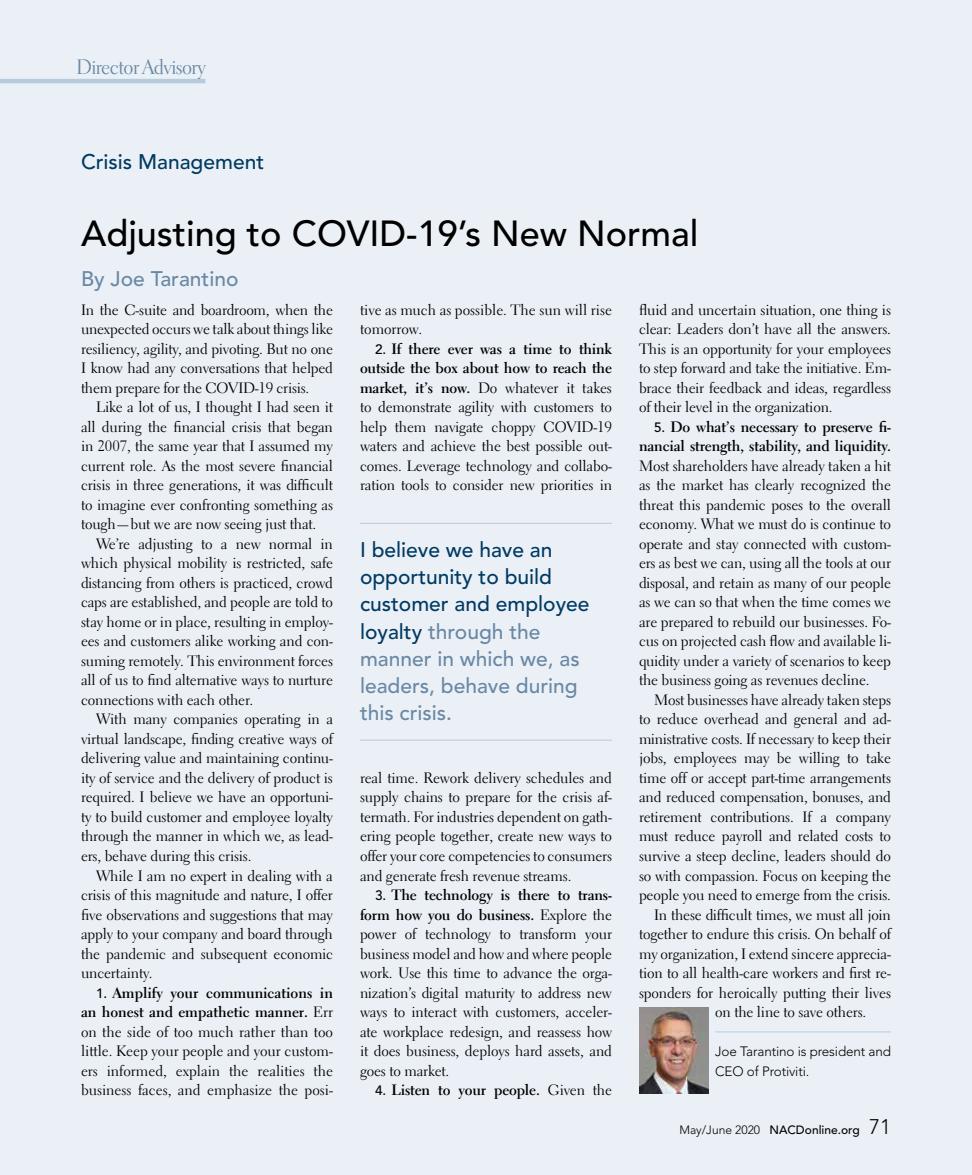
<style>
.page{position:relative;width:972px;height:1175px;background:#fff}
.page>*{position:absolute;margin:0;border:0;box-sizing:border-box;transform-origin:0 0}
.t1{font:500 36px "Avenir";color:#000}
.t2{font:500 21px/27px "Avenir";color:#003a63}
.t3{font:21px "Electra LH Display";letter-spacing:.005em;color:#6988a5}
.t4{font:500 21px "Avenir";color:#6988a5}
.t5{font:15px/19.5px "Electra LH";letter-spacing:-.01em;color:#000;text-align:justify}
.t6{font:700 15px/19.5px "Electra LH";letter-spacing:-.01em;color:#000;text-align:right}
.t7{font:300 13.5px/19.5px "Avenir";letter-spacing:-.01em;color:#000}
.t8{font:500 12px "Avenir";color:#000}
.s1{font-family:"Avenir";font-weight:500;font-size:13.5px}
.s2{font-weight:700}
.s3{color:#6988a5}
.s4{font-weight:400}
.s5{font-weight:300}
.s6{font-weight:300;font-size:21px}
</style>
<div class="page">
<div style="left:0;top:0;width:972px;height:1174px;background:#ebf0f6"></div>
<hr style="left:0;top:79px;width:205px;height:4px;background:#b5cbdf">
<hr style="left:715px;top:1031px;width:176px;height:1px;background:#b5cbdf">
<img style="left:639px;top:1007px;width:69px;height:87px">
<hr style="left:360px;top:523px;width:252px;height:1px;background:#b5cbdf">
<hr style="left:360px;top:739px;width:252px;height:1px;background:#b5cbdf">
<h2 class="t3" style="left:77px;top:54px;width:130px">Director Advisory</h2>
<h2 class="t2" style="left:81px;top:149px;width:185px">Crisis Management</h2>
<h1 class="t1" style="left:81px;top:212px;width:619px">Adjusting to COVID-19’s New Normal</h1>
<h2 class="t4" style="left:81px;top:267px;width:159px">By Joe Tarantino</h2>
<p class="t5" style="left:81px;top:300px;width:254px">In the C-suite and boardroom, when the unexpected occurs we talk about things like resiliency, agility, and pivoting. But no one I know had any conversations that helped them prepare for the COVID-19 crisis.</p>
<p class="t5" style="left:81px;top:397px;width:254px;text-indent:15px">Like a lot of us, I thought I had seen it all during the financial crisis that began in 2007, the same year that I assumed my current role. As the most severe financial crisis in three generations, it was difficult to imagine ever confronting something as tough—but we are now seeing just that.</p>
<p class="t5" style="left:81px;top:534px;width:254px;text-indent:15px">We’re adjusting to a new normal in which physical mobility is restricted, safe distancing from others is practiced, crowd caps are established, and people are told to stay home or in place, resulting in employ&shy;ees and customers alike working and con&shy;suming remotely. This environment forces all of us to find alternative ways to nurture connections with each other.</p>
<p class="t5" style="left:81px;top:709px;width:254px;text-indent:15px">With many companies operating in a virtual landscape, finding creative ways of delivering value and maintaining continu&shy;ity of service and the delivery of product is required. I believe we have an opportuni&shy;ty to build customer and employee loyalty through the manner in which we, as lead&shy;ers, behave during this crisis.</p>
<p class="t5" style="left:81px;top:865px;width:254px;text-indent:15px">While I am no expert in dealing with a crisis of this magnitude and nature, I offer five observations and suggestions that may apply to your company and board through the pandemic and subsequent economic uncertainty.</p>
<p class="t5" style="left:81px;top:982px;width:254px;text-indent:15px"><span class="s1">1.</span> <span class="s2">Amplify your communications in an honest and empathetic manner.</span> Err on the side of too much rather than too little. Keep your people and your custom&shy;ers informed, explain the realities the business faces, and emphasize the posi-</p>
<p class="t5" style="left:360px;top:300px;width:254px">tive as much as possible. The sun will rise tomorrow.</p>
<p class="t5" style="left:360px;top:339px;width:254px;text-indent:15px"><span class="s1">2.</span> <span class="s2">If there ever was a time to think outside the box about how to reach the market, it’s now.</span> Do whatever it takes to demonstrate agility with customers to help them navigate choppy COVID-19 waters and achieve the best possible out&shy;comes. Leverage technology and collabo&shy;ration tools to consider new priorities in</p>
<p class="t5" style="left:639px;top:300px;width:254px">fluid and uncertain situation, one thing is clear: Leaders don’t have all the answers.<br>This is an opportunity for your employees to step forward and take the initiative. Em&shy;brace their feedback and ideas, regardless of their level in the organization.</p>
<p class="t6" style="left:639px;top:417px;width:254px"><span class="s1">5.</span> Do what’s necessary to preserve fi&shy;nancial strength, stability, and liquidity.</p>
<p class="t5" style="left:639px;top:456px;width:254px">Most shareholders have already taken a hit as the market has clearly recognized the threat this pandemic poses to the overall economy. What we must do is continue to operate and stay connected with custom&shy;ers as best we can, using all the tools at our disposal, and retain as many of our people as we can so that when the time comes we are prepared to rebuild our businesses. Fo&shy;cus on projected cash flow and available li&shy;quidity under a variety of scenarios to keep the business going as revenues decline.</p>
<p class="t5" style="left:654px;top:690px;width:238px">Most businesses have already taken steps</p>
<p class="t5" style="left:639px;top:709px;width:253px">to reduce overhead and general and ad-</p>
<p class="t5" style="left:639px;top:729px;width:253px">ministrative costs. If necessary to keep their</p>
<p class="t5" style="left:639px;top:748px;width:253px">jobs, employees may be willing to take</p>
<p class="t5" style="left:639px;top:768px;width:253px">time off or accept part-time arrangements</p>
<p class="t5" style="left:639px;top:787px;width:254px">and reduced compensation, bonuses, and</p>
<p class="t5" style="left:639px;top:807px;width:253px">retirement contributions. If a company</p>
<p class="t5" style="left:639px;top:826px;width:254px">must reduce payroll and related costs to</p>
<p class="t5" style="left:639px;top:846px;width:254px">survive a steep decline, leaders should do</p>
<p class="t5" style="left:639px;top:865px;width:253px">so with compassion. Focus on keeping the</p>
<p class="t5" style="left:639px;top:885px;width:253px">people you need to emerge from the crisis.</p>
<p class="t5" style="left:654px;top:904px;width:238px">In these difficult times, we must all join</p>
<p class="t5" style="left:639px;top:924px;width:254px">together to endure this crisis. On behalf of</p>
<p class="t5" style="left:639px;top:943px;width:254px">my organization, I extend sincere apprecia-</p>
<p class="t5" style="left:639px;top:963px;width:253px">tion to all health-care workers and first re-</p>
<p class="t5" style="left:639px;top:982px;width:254px">sponders for heroically putting their lives</p>
<p class="t5" style="left:715px;top:1002px;width:153px">on the line to save others.</p>
<p class="t7" style="left:715px;top:1041px;width:177px">Joe Tarantino is president and<br>CEO of Protiviti.</p>
<h2 class="t2" style="left:360px;top:537px;width:231px">I believe we have an opportunity to build customer and employee loyalty <span class="s3">through the manner in which we, as leaders, behave during this crisis.</span></h2>
<p class="t5" style="left:360px;top:768px;width:254px">real time. Rework delivery schedules and supply chains to prepare for the crisis af&shy;termath. For industries dependent on gath&shy;ering people together, create new ways to offer your core competencies to consumers and generate fresh revenue streams.</p>
<p class="t5" style="left:360px;top:885px;width:254px;text-indent:15px"><span class="s1">3.</span> <span class="s2">The technology is there to trans&shy;form how you do business.</span> Explore the power of technology to transform your business model and how and where people work. Use this time to advance the orga&shy;nization’s digital maturity to address new ways to interact with customers, acceler&shy;ate workplace redesign, and reassess how it does business, deploys hard assets, and goes to market.</p>
<p class="t6" style="left:375px;top:1080px;width:238px"><span class="s1">4.</span> Listen to your people. <span class="s4">Given the</span></p>
<p class="t8" style="left:679px;top:1123px;width:213px"><span class="s5">May/June 2020</span> NACDonline.org <span class="s6">71</span></p>
</div>
